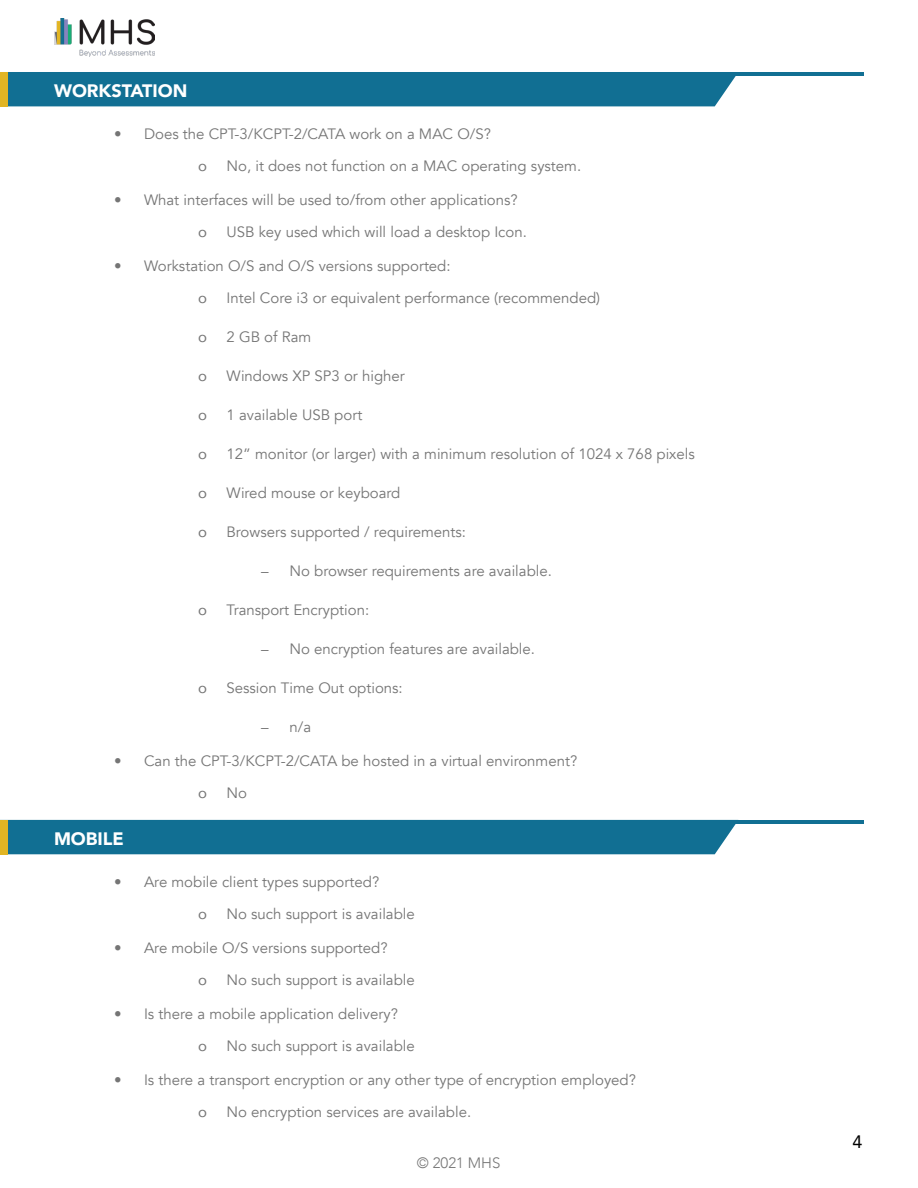
<style>
.page{position:relative;width:918px;height:1188px;background:#fff}
.page>*{position:absolute;margin:0;border:0;box-sizing:border-box;transform-origin:0 0}
.t1{font:900 18px "Avenir";color:#fff}
.t2{font:18px "Avenir";color:#000}
.t3{font:15px "Avenir";color:#757575}
.t4{font:15px "Avenir";color:#757575}
.t5{font:300 15px "Avenir";color:#757575}
.s1{font-style:inherit}
</style>
<div class="page">
<img style="left:54px;top:18px;width:100px;height:39px">
<div style="left:7px;top:72px;width:731px;height:34px;background:#116f93"></div>
<div style="left:0;top:72px;width:7px;height:34px;background:#e1b524"></div>
<hr style="left:309px;top:72px;width:555px;height:3px;background:#116f93">
<div style="left:7px;top:820px;width:731px;height:34px;background:#116f93"></div>
<div style="left:0;top:820px;width:7px;height:34px;background:#e1b524"></div>
<hr style="left:309px;top:820px;width:555px;height:3px;background:#116f93">
<p class="t1" style="left:54px;top:75px;width:135px">WORKSTATION</p>
<p class="t3" style="left:114px;top:125px;width:378px">• Does the CPT-3/KCPT-2/CATA work on a MAC O/S?</p>
<p class="t4" style="left:198px;top:154px;width:10px">o</p>
<p class="t3" style="left:226px;top:157px;width:356px">No, it does not function on a MAC operating system.</p>
<p class="t3" style="left:114px;top:191px;width:405px">• What interfaces will be used to/from other applications?</p>
<p class="t4" style="left:198px;top:220px;width:10px">o</p>
<p class="t3" style="left:226px;top:223px;width:302px">USB key used which will load a desktop Icon.</p>
<p class="t3" style="left:114px;top:257px;width:338px">• Workstation O/S and O/S versions supported:</p>
<p class="t4" style="left:198px;top:286px;width:10px">o</p>
<p class="t3" style="left:226px;top:289px;width:375px">Intel Core i3 or equivalent performance (recommended)</p>
<p class="t4" style="left:198px;top:325px;width:10px">o</p>
<p class="t3" style="left:226px;top:328px;width:86px">2 GB of Ram</p>
<p class="t4" style="left:198px;top:364px;width:10px">o</p>
<p class="t3" style="left:226px;top:367px;width:180px">Windows XP SP3 or higher</p>
<p class="t4" style="left:198px;top:403px;width:10px">o</p>
<p class="t3" style="left:226px;top:406px;width:137px">1 available USB port</p>
<p class="t4" style="left:198px;top:442px;width:10px">o</p>
<p class="t3" style="left:226px;top:445px;width:470px">12” monitor (or larger) with a minimum resolution of 1024 x 768 pixels</p>
<p class="t4" style="left:198px;top:481px;width:10px">o</p>
<p class="t3" style="left:226px;top:484px;width:175px">Wired mouse or keyboard</p>
<p class="t4" style="left:198px;top:520px;width:10px">o</p>
<p class="t3" style="left:226px;top:523px;width:241px">Browsers supported / requirements:</p>
<p class="t3" style="left:261px;top:562px;width:292px"><span class="s1">–</span> No browser requirements are available.</p>
<p class="t4" style="left:198px;top:598px;width:10px">o</p>
<p class="t3" style="left:226px;top:601px;width:144px">Transport Encryption:</p>
<p class="t3" style="left:261px;top:640px;width:276px"><span class="s1">–</span> No encryption features are available.</p>
<p class="t4" style="left:198px;top:676px;width:10px">o</p>
<p class="t3" style="left:226px;top:679px;width:178px">Session Time Out options:</p>
<p class="t3" style="left:261px;top:718px;width:52px"><span class="s1">–</span> n/a</p>
<p class="t3" style="left:114px;top:752px;width:465px">• Can the CPT-3/KCPT-2/CATA be hosted in a virtual environment?</p>
<p class="t4" style="left:198px;top:781px;width:10px">o</p>
<p class="t3" style="left:226px;top:784px;width:22px">No</p>
<p class="t1" style="left:54px;top:823px;width:71px">MOBILE</p>
<p class="t3" style="left:114px;top:873px;width:267px">• Are mobile client types supported?</p>
<p class="t4" style="left:198px;top:902px;width:10px">o</p>
<p class="t3" style="left:226px;top:905px;width:190px">No such support is available</p>
<p class="t3" style="left:114px;top:939px;width:275px">• Are mobile O/S versions supported?</p>
<p class="t4" style="left:198px;top:968px;width:10px">o</p>
<p class="t3" style="left:226px;top:971px;width:190px">No such support is available</p>
<p class="t3" style="left:114px;top:1005px;width:285px">• Is there a mobile application delivery?</p>
<p class="t4" style="left:198px;top:1034px;width:10px">o</p>
<p class="t3" style="left:226px;top:1037px;width:190px">No such support is available</p>
<p class="t3" style="left:114px;top:1071px;width:523px">• Is there a transport encryption or any other type of encryption employed?</p>
<p class="t4" style="left:198px;top:1100px;width:10px">o</p>
<p class="t3" style="left:226px;top:1103px;width:246px">No encryption services are available.</p>
<p class="t5" style="left:417px;top:1154px;width:85px">© 2021 MHS</p>
<p class="t2" style="left:852px;top:1128px;width:12px">4</p>
</div>
